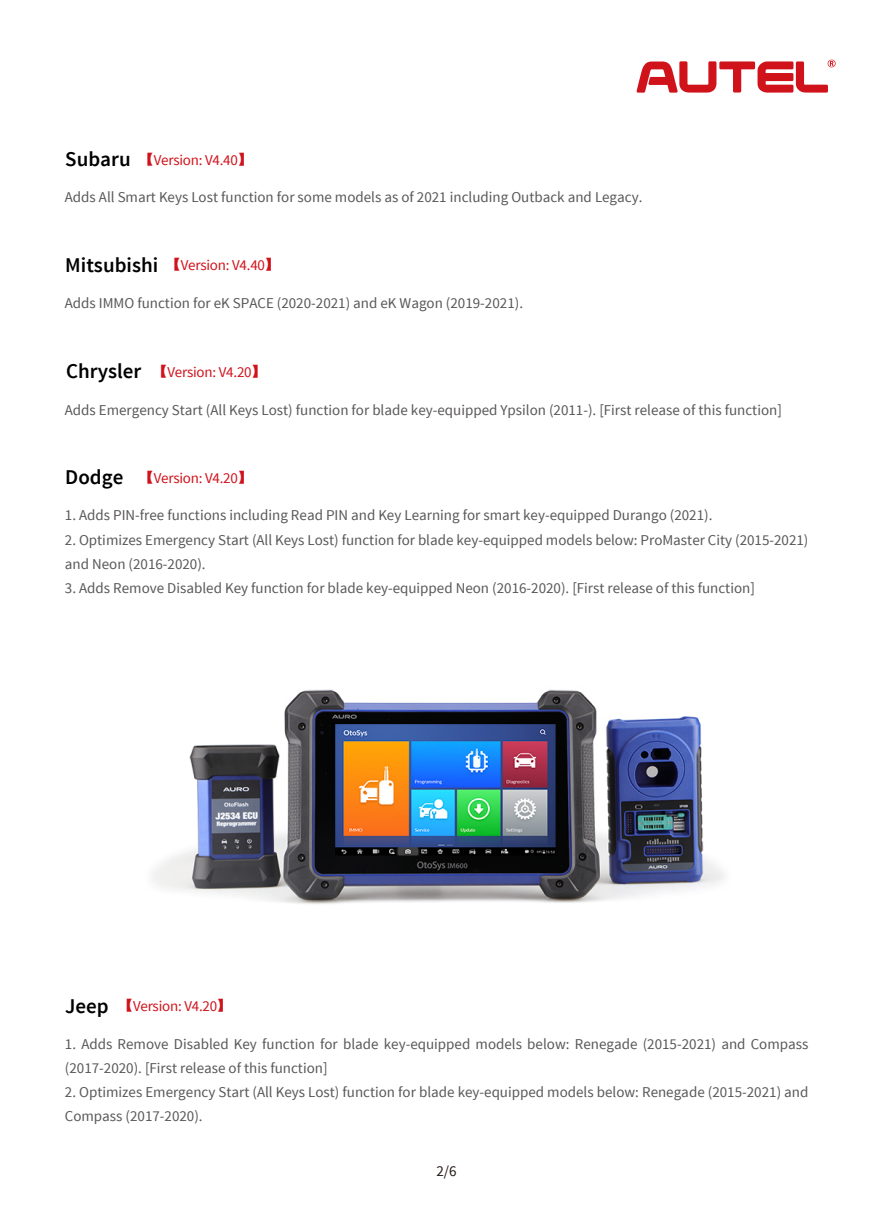
<style>
.page{position:relative;width:893px;height:1212px;background:#fff}
.page>*{position:absolute;margin:0;border:0;box-sizing:border-box;transform-origin:0 0}
.t1{font:15px/24px "Source Sans Pro";color:#595757}
.t2{font:15px "Source Sans Pro";letter-spacing:-.015em;color:#d0121b}
.t3{font:15px "Source Sans Pro";color:#221613}
.s1{font-weight:600;font-size:21px;color:#000}
.s2{font-family:"Adobe Song Std";font-weight:300}
</style>
<div class="page">
<img style="left:153px;top:689px;width:571px;height:215px">
<svg style="left:636px;top:60px;width:200px;height:33px"></svg>
<p class="t2" style="left:65px;top:150px;width:189px"><span class="s1">Subaru</span> <span class="s2">【</span>Version: V4.40<span class="s2">】</span></p>
<p class="t1" style="left:65px;top:186px;width:579px">Adds All Smart Keys Lost function for some models as of 2021 including Outback and Legacy.</p>
<p class="t2" style="left:65px;top:256px;width:216px"><span class="s1">Mitsubishi</span> <span class="s2">【</span>Version: V4.40<span class="s2">】</span></p>
<p class="t1" style="left:65px;top:292px;width:460px">Adds IMMO function for eK SPACE (2020-2021) and eK Wagon (2019-2021).</p>
<p class="t2" style="left:66px;top:362px;width:202px"><span class="s1">Chrysler</span> <span class="s2">【</span>Version: V4.20<span class="s2">】</span></p>
<p class="t1" style="left:65px;top:398px;width:718px">Adds Emergency Start (All Keys Lost) function for blade key-equipped Ypsilon (2011-). [First release of this function]</p>
<p class="t2" style="left:65px;top:468px;width:189px"><span class="s1">Dodge</span> <span class="s2">【</span>Version: V4.20<span class="s2">】</span></p>
<p class="t1" style="left:65px;top:504px;width:649px">1. Adds PIN-free functions including Read PIN and Key Learning for smart key-equipped Durango (2021).</p>
<p class="t1" style="left:65px;top:528px;width:745px">2. Optimizes Emergency Start (All Keys Lost) function for blade key-equipped models below: ProMaster City (2015-2021) and Neon (2016-2020).</p>
<p class="t1" style="left:65px;top:576px;width:691px">3. Adds Remove Disabled Key function for blade key-equipped Neon (2016-2020). [First release of this function]</p>
<p class="t2" style="left:65px;top:997px;width:168px"><span class="s1">Jeep</span> <span class="s2">【</span>Version: V4.20<span class="s2">】</span></p>
<p class="t1" style="left:65px;top:1032px;width:745px">1. Adds Remove Disabled Key function for blade key-equipped models below: Renegade (2015-2021) and Compass (2017-2020). [First release of this function]</p>
<p class="t1" style="left:65px;top:1080px;width:745px">2. Optimizes Emergency Start (All Keys Lost) function for blade key-equipped models below: Renegade (2015-2021) and<br>Compass (2017-2020).</p>
<p class="t3" style="left:436px;top:1162px;width:22px">2/6</p>
</div>
